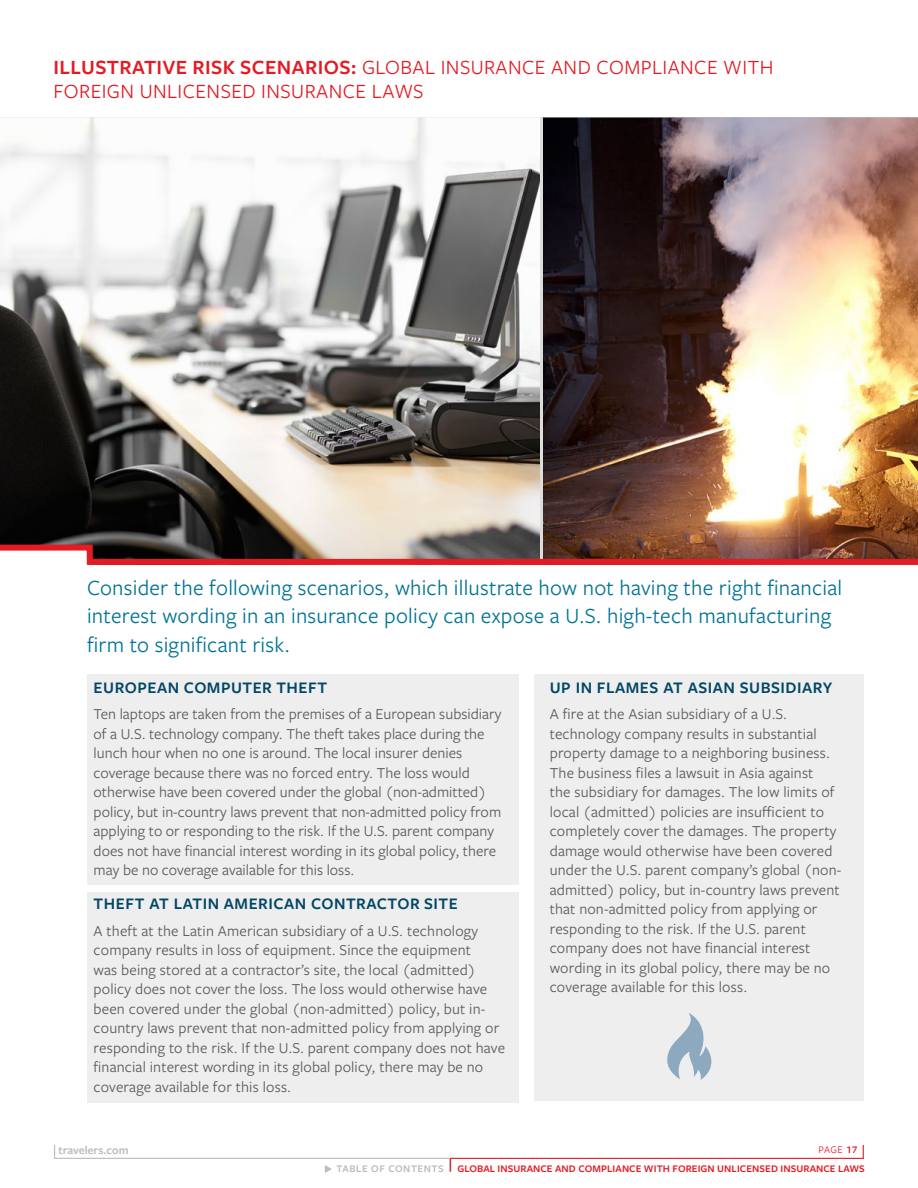
<style>
.page{position:relative;width:918px;height:1188px;background:#fff}
.page>*{position:absolute;margin:0;border:0;box-sizing:border-box;transform-origin:0 0}
.t1{font:22.5px/28.5px "Freight Sans Pro";letter-spacing:.01em;color:#007495}
.t2{font:21px/24px "Freight Sans Pro";letter-spacing:.02em;color:#e31b23}
.t3{font:600 16.65px "Freight Sans Pro";letter-spacing:.03em;color:#004665}
.t4{font:15.75px/19.5px "Freight Sans Pro";letter-spacing:.01em;color:#58595b}
.t5{font:600 12px "Freight Sans Pro";color:#bbb}
.t6{font:600 10.5px "Freight Sans Pro";letter-spacing:.01em;color:#e31b23}
.t7{font:600 10.5px "Freight Sans Pro";letter-spacing:.05em;color:#bbb}
.t8{font:10.5px "Freight Sans Pro";color:#e31b23}
.s1{font-weight:600}
</style>
<div class="page">
<div style="left:535px;top:675px;width:329px;height:426px;background:#eee"></div>
<div style="left:87px;top:892px;width:431px;height:211px;background:#eee"></div>
<div style="left:87px;top:675px;width:431px;height:210px;background:#eee"></div>
<hr style="left:450px;top:1158px;width:414px;height:1px;background:#e31b23">
<hr style="left:54px;top:1158px;width:396px;height:1px;background:#bbb">
<svg style="left:449px;top:1158px;width:2px;height:14px"></svg>
<svg style="left:54px;top:1145px;width:1px;height:13px"></svg>
<svg style="left:863px;top:1145px;width:1px;height:13px"></svg>
<img style="left:543px;top:118px;width:375px;height:424px">
<svg style="left:0;top:118px;width:540px;height:424px"></svg>
<hr style="left:540px;top:118px;width:3px;height:443px;background:#ddd">
<img style="left:0;top:542px;width:918px;height:23px">
<svg style="left:667px;top:1013px;width:45px;height:67px"></svg>
<svg style="left:325px;top:1165px;width:7px;height:8px"></svg>
<h3 class="t2" style="left:53px;top:55px;width:721px"><span class="s1">ILLUSTRATIVE RISK SCENARIOS:</span> GLOBAL INSURANCE AND COMPLIANCE WITH<br>FOREIGN UNLICENSED INSURANCE LAWS</h3>
<p class="t1" style="left:87px;top:572px;width:757px">Consider the following scenarios, which illustrate how not having the right financial interest wording in an insurance policy can expose a U.S. high-tech manufacturing firm to significant risk.</p>
<h4 class="t3" style="left:94px;top:676px;width:235px">EUROPEAN COMPUTER THEFT</h4>
<p class="t4" style="left:94px;top:704px;width:409px">Ten laptops are taken from the premises of a European subsidiary of a U.S. technology company. The theft takes place during the lunch hour when no one is around. The local insurer denies coverage because there was no forced entry. The loss would otherwise have been covered under the global (non-admitted) policy, but in-country laws prevent that non-admitted policy from applying to or responding to the risk. If the U.S. parent company does not have financial interest wording in its global policy, there may be no coverage available for this loss.</p>
<h4 class="t3" style="left:94px;top:893px;width:366px">THEFT AT LATIN AMERICAN CONTRACTOR SITE</h4>
<p class="t4" style="left:94px;top:920px;width:413px">A theft at the Latin American subsidiary of a U.S. technology company results in loss of equipment. Since the equipment<br>was being stored at a contractor’s site, the local (admitted) policy does not cover the loss. The loss would otherwise have been covered under the global (non-admitted) policy, but in&shy;country laws prevent that non-admitted policy from applying or responding to the risk. If the U.S. parent company does not have financial interest wording in its global policy, there may be no coverage available for this loss.</p>
<h4 class="t3" style="left:550px;top:676px;width:284px">UP IN FLAMES AT ASIAN SUBSIDIARY</h4>
<p class="t4" style="left:550px;top:704px;width:293px">A fire at the Asian subsidiary of a U.S. technology company results in substantial property damage to a neighboring business.<br>The business files a lawsuit in Asia against<br>the subsidiary for damages. The low limits of local (admitted) policies are insufficient to completely cover the damages. The property damage would otherwise have been covered under the U.S. parent company’s global (non&shy;admitted) policy, but in-country laws prevent that non-admitted policy from applying or responding to the risk. If the U.S. parent company does not have financial interest wording in its global policy, there may be no coverage available for this loss.</p>
<p class="t5" style="left:58px;top:1142px;width:72px">travelers.com</p>
<p class="t8" style="left:818px;top:1143px;width:41px">PAGE <span class="s1">17</span></p>
<p class="t7" style="left:337px;top:1161px;width:109px">TABLE OF CONTENTS</p>
<p class="t6" style="left:457px;top:1161px;width:409px">GLOBAL INSURANCE AND COMPLIANCE WITH FOREIGN UNLICENSED INSURANCE LAWS</p>
</div>
